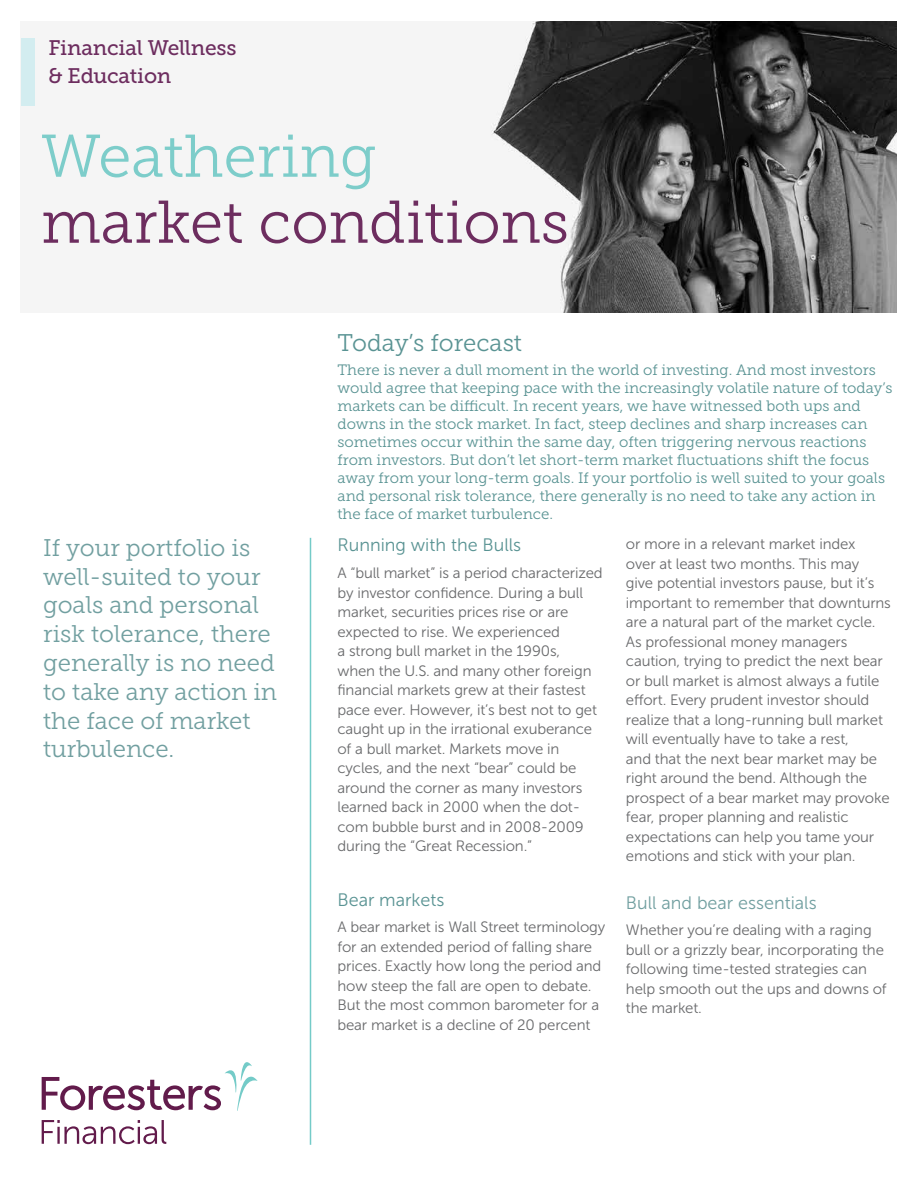
<style>
.page{position:relative;width:918px;height:1188px;background:#fff}
.page>*{position:absolute;margin:0;border:0;box-sizing:border-box;transform-origin:0 0}
.t1{font:60px "Museo Slab 300";color:#6d2d5f}
.t2{font:60px "Museo Slab 300";color:#7dcdca}
.t3{font:24px/28.8px "Museo Slab 300";color:#719fa0}
.t4{font:24px "Museo Slab 300";color:#599393}
.t5{font:21px/28.7px "Museo Slab 500";letter-spacing:-.01em;color:#6d2d5f}
.t6{font:18px "Museo Sans 300";color:#599393}
.t7{font:18px "Museo Sans 300";color:#719fa0}
.t8{font:15px/19.5px "Museo Sans 300";letter-spacing:-.01em;color:#696a6c}
.t9{font:15px/18px "Museo Slab 300";color:#599393}
</style>
<div class="page">
<img style="left:21px;top:22px;width:875px;height:291px">
<svg style="left:42px;top:1062px;width:216px;height:49px"></svg>
<svg style="left:42px;top:1120px;width:124px;height:24px"></svg>
<div style="left:22px;top:39px;width:13px;height:67px;background:#d3edf0"></div>
<hr style="left:310px;top:538px;width:1px;height:607px;background:#74cbc8">
<h3 class="t5" style="left:49px;top:33px;width:189px">Financial Wellness &amp; Education</h3>
<h1 class="t2" style="left:41px;top:123px;width:337px">Weathering</h1>
<h1 class="t1" style="left:41px;top:189px;width:529px">market conditions</h1>
<h2 class="t3" style="left:43px;top:533px;width:235px">If your portfolio is well-suited to your goals and personal risk tolerance, there generally is no need to take any action in the face of market turbulence.</h2>
<h2 class="t4" style="left:338px;top:330px;width:186px">Today’s forecast</h2>
<p class="t9" style="left:338px;top:361px;width:556px">There is never a dull moment in the world of investing. And most investors would agree that keeping pace with the increasingly volatile nature of today’s markets can be difficult. In recent years, we have witnessed both ups and downs in the stock market. In fact, steep declines and sharp increases can sometimes occur within the same day, often triggering nervous reactions from investors. But don’t let short-term market fluctuations shift the focus away from your long-term goals. If your portfolio is well suited to your goals and personal risk tolerance, there generally is no need to take any action in the face of market turbulence.</p>
<p class="t6" style="left:338px;top:535px;width:185px">Running with the Bulls</p>
<p class="t8" style="left:338px;top:564px;width:267px">A “bull market” is a period characterized by investor confidence. During a bull market, securities prices rise or are expected to rise. We experienced<br>a strong bull market in the 1990s,<br>when the U.S. and many other foreign financial markets grew at their fastest pace ever. However, it’s best not to get caught up in the irrational exuberance of a bull market. Markets move in cycles, and the next “bear” could be around the corner as many investors learned back in 2000 when the dot&shy;com bubble burst and in 2008-2009 during the “Great Recession.”</p>
<p class="t6" style="left:338px;top:890px;width:108px">Bear markets</p>
<p class="t8" style="left:338px;top:917px;width:269px">A bear market is Wall Street terminology for an extended period of falling share prices. Exactly how long the period and how steep the fall are open to debate.<br>But the most common barometer for a bear market is a decline of 20 percent</p>
<p class="t8" style="left:626px;top:534px;width:267px">or more in a relevant market index<br>over at least two months. This may<br>give potential investors pause, but it’s important to remember that downturns are a natural part of the market cycle.<br>As professional money managers caution, trying to predict the next bear or bull market is almost always a futile effort. Every prudent investor should realize that a long-running bull market will eventually have to take a rest,<br>and that the next bear market may be right around the bend. Although the prospect of a bear market may provoke fear, proper planning and realistic expectations can help you tame your emotions and stick with your plan.</p>
<p class="t7" style="left:626px;top:893px;width:192px">Bull and bear essentials</p>
<p class="t8" style="left:626px;top:920px;width:262px">Whether you’re dealing with a raging bull or a grizzly bear, incorporating the following time-tested strategies can help smooth out the ups and downs of the market.</p>
</div>
